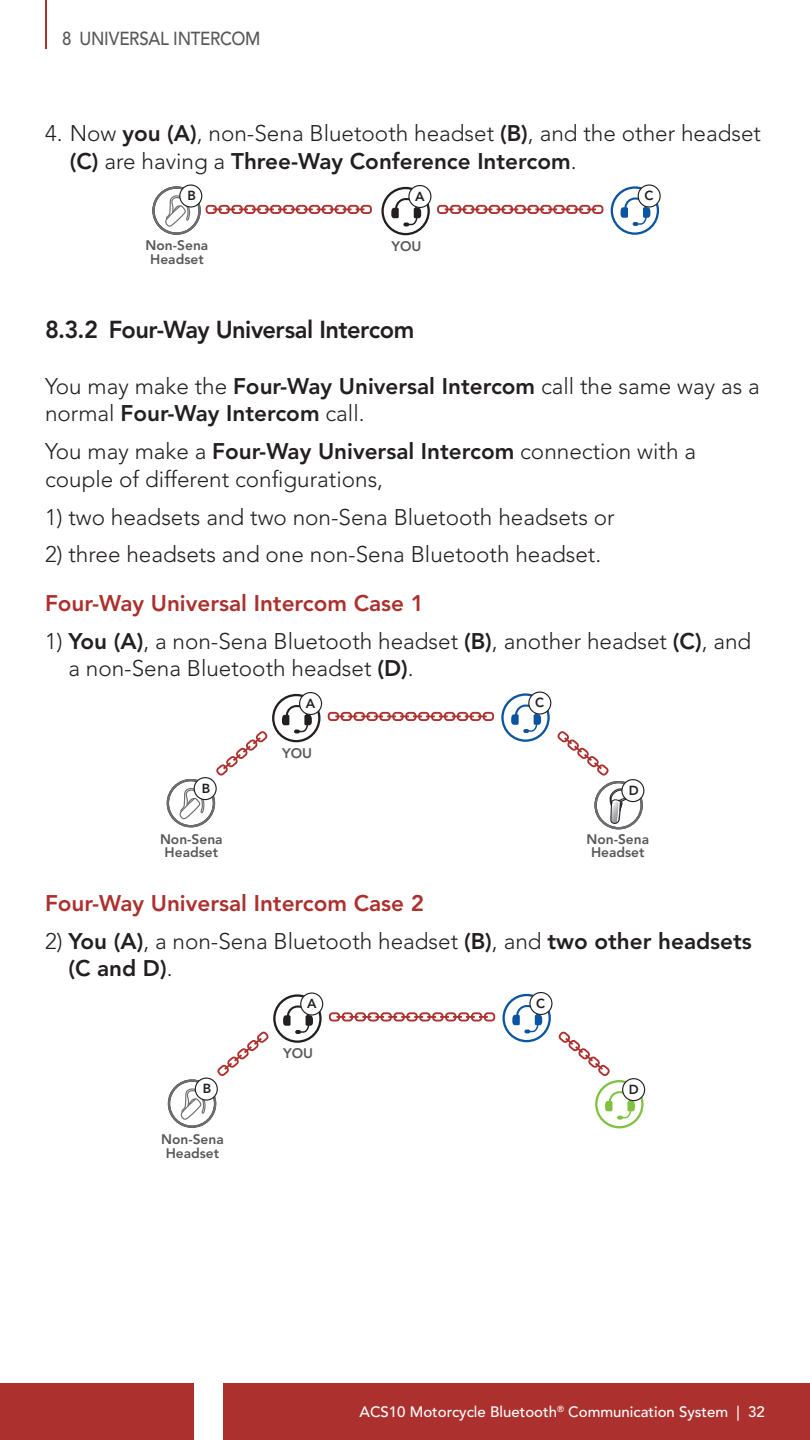
<style>
.page{position:relative;width:810px;height:1440px;background:#fff}
.page>*{position:absolute;margin:0;border:0;box-sizing:border-box;transform-origin:0 0}
.t1{font:800 24.38px "Avenir LT Std";letter-spacing:-.02em;color:#231f20}
.t2{font:300 22.5px/27.5px "Avenir LT Std";color:#231f20}
.t3{font:800 22.5px "Avenir LT Std";color:#ac312e}
.t4{font:500 18.75px "Avenir LT Std";letter-spacing:-.015em;color:#57585a;scale:.9 1}
.t5{font:500 15px "Avenir LT Std";color:#fff}
.t6{font:800 13.75px/13.8px "Avenir LT Std";color:#57585a;text-align:center}
.t7{font:800 13.12px "Avenir LT Std";color:#231f20}
.s1{font-weight:800}
</style>
<div class="page">
<div style="left:0;top:1383px;width:194px;height:57px;background:#ac312e"></div>
<div style="left:223px;top:1383px;width:587px;height:57px;background:#ac312e"></div>
<hr style="left:45px;top:0;width:1px;height:49px;background:#ac312e">
<svg style="left:381px;top:185px;width:50px;height:50px"></svg>
<svg style="left:611px;top:184px;width:50px;height:51px"></svg>
<svg style="left:152px;top:184px;width:50px;height:51px"></svg>
<div style="left:206px;top:205px;width:11px;height:9px;border:2px solid #ac312e;border-radius:3px"></div>
<div style="left:231px;top:205px;width:12px;height:9px;border:2px solid #ac312e;border-radius:3px"></div>
<div style="left:257px;top:205px;width:12px;height:9px;border:2px solid #ac312e;border-radius:3px"></div>
<div style="left:283px;top:205px;width:11px;height:9px;border:2px solid #ac312e;border-radius:3px"></div>
<div style="left:309px;top:205px;width:11px;height:9px;border:2px solid #ac312e;border-radius:3px"></div>
<div style="left:335px;top:205px;width:11px;height:9px;border:2px solid #ac312e;border-radius:3px"></div>
<div style="left:361px;top:205px;width:11px;height:9px;border:2px solid #ac312e;border-radius:3px"></div>
<div style="left:219px;top:205px;width:11px;height:9px;border:2px solid #ac312e;border-radius:3px"></div>
<div style="left:244px;top:205px;width:12px;height:9px;border:2px solid #ac312e;border-radius:3px"></div>
<div style="left:270px;top:205px;width:11px;height:9px;border:2px solid #ac312e;border-radius:3px"></div>
<div style="left:296px;top:205px;width:11px;height:9px;border:2px solid #ac312e;border-radius:3px"></div>
<div style="left:322px;top:205px;width:11px;height:9px;border:2px solid #ac312e;border-radius:3px"></div>
<div style="left:348px;top:205px;width:11px;height:9px;border:2px solid #ac312e;border-radius:3px"></div>
<svg style="left:213px;top:208px;width:152px;height:2px"></svg>
<div style="left:437px;top:205px;width:11px;height:9px;border:2px solid #ac312e;border-radius:3px"></div>
<div style="left:463px;top:205px;width:11px;height:9px;border:2px solid #ac312e;border-radius:3px"></div>
<div style="left:489px;top:205px;width:11px;height:9px;border:2px solid #ac312e;border-radius:3px"></div>
<div style="left:515px;top:205px;width:11px;height:9px;border:2px solid #ac312e;border-radius:3px"></div>
<div style="left:540px;top:205px;width:12px;height:9px;border:2px solid #ac312e;border-radius:3px"></div>
<div style="left:566px;top:205px;width:12px;height:9px;border:2px solid #ac312e;border-radius:3px"></div>
<div style="left:592px;top:205px;width:11px;height:9px;border:2px solid #ac312e;border-radius:3px"></div>
<div style="left:450px;top:205px;width:11px;height:9px;border:2px solid #ac312e;border-radius:3px"></div>
<div style="left:476px;top:205px;width:11px;height:9px;border:2px solid #ac312e;border-radius:3px"></div>
<div style="left:502px;top:205px;width:11px;height:9px;border:2px solid #ac312e;border-radius:3px"></div>
<div style="left:528px;top:205px;width:11px;height:9px;border:2px solid #ac312e;border-radius:3px"></div>
<div style="left:553px;top:205px;width:12px;height:9px;border:2px solid #ac312e;border-radius:3px"></div>
<div style="left:579px;top:205px;width:11px;height:9px;border:2px solid #ac312e;border-radius:3px"></div>
<svg style="left:445px;top:208px;width:151px;height:2px"></svg>
<div style="left:328px;top:712px;width:11px;height:9px;border:2px solid #ac312e;border-radius:3px"></div>
<div style="left:354px;top:712px;width:11px;height:9px;border:2px solid #ac312e;border-radius:3px"></div>
<div style="left:379px;top:712px;width:12px;height:9px;border:2px solid #ac312e;border-radius:3px"></div>
<div style="left:405px;top:712px;width:12px;height:9px;border:2px solid #ac312e;border-radius:3px"></div>
<div style="left:431px;top:712px;width:11px;height:9px;border:2px solid #ac312e;border-radius:3px"></div>
<div style="left:457px;top:712px;width:11px;height:9px;border:2px solid #ac312e;border-radius:3px"></div>
<div style="left:483px;top:712px;width:11px;height:9px;border:2px solid #ac312e;border-radius:3px"></div>
<div style="left:341px;top:712px;width:11px;height:9px;border:2px solid #ac312e;border-radius:3px"></div>
<div style="left:367px;top:712px;width:11px;height:9px;border:2px solid #ac312e;border-radius:3px"></div>
<div style="left:392px;top:712px;width:12px;height:9px;border:2px solid #ac312e;border-radius:3px"></div>
<div style="left:418px;top:712px;width:11px;height:9px;border:2px solid #ac312e;border-radius:3px"></div>
<div style="left:444px;top:712px;width:11px;height:9px;border:2px solid #ac312e;border-radius:3px"></div>
<div style="left:470px;top:712px;width:11px;height:9px;border:2px solid #ac312e;border-radius:3px"></div>
<svg style="left:335px;top:715px;width:152px;height:2px"></svg>
<svg style="left:167px;top:692px;width:155px;height:135px"></svg>
<svg style="left:501px;top:692px;width:143px;height:137px"></svg>
<div style="left:329px;top:1012px;width:11px;height:9px;border:2px solid #ac312e;border-radius:3px"></div>
<div style="left:355px;top:1012px;width:11px;height:9px;border:2px solid #ac312e;border-radius:3px"></div>
<div style="left:381px;top:1012px;width:11px;height:9px;border:2px solid #ac312e;border-radius:3px"></div>
<div style="left:406px;top:1012px;width:12px;height:9px;border:2px solid #ac312e;border-radius:3px"></div>
<div style="left:432px;top:1012px;width:12px;height:9px;border:2px solid #ac312e;border-radius:3px"></div>
<div style="left:458px;top:1012px;width:11px;height:9px;border:2px solid #ac312e;border-radius:3px"></div>
<div style="left:484px;top:1012px;width:11px;height:9px;border:2px solid #ac312e;border-radius:3px"></div>
<div style="left:342px;top:1012px;width:11px;height:9px;border:2px solid #ac312e;border-radius:3px"></div>
<div style="left:368px;top:1012px;width:11px;height:9px;border:2px solid #ac312e;border-radius:3px"></div>
<div style="left:393px;top:1012px;width:12px;height:9px;border:2px solid #ac312e;border-radius:3px"></div>
<div style="left:419px;top:1012px;width:12px;height:9px;border:2px solid #ac312e;border-radius:3px"></div>
<div style="left:445px;top:1012px;width:11px;height:9px;border:2px solid #ac312e;border-radius:3px"></div>
<div style="left:471px;top:1012px;width:11px;height:9px;border:2px solid #ac312e;border-radius:3px"></div>
<svg style="left:337px;top:1016px;width:151px;height:2px"></svg>
<svg style="left:168px;top:992px;width:155px;height:136px"></svg>
<svg style="left:502px;top:992px;width:143px;height:136px"></svg>
<p class="t4" style="left:62px;top:28px;width:222px">8 UN IVERSAL INTERCOM</p>
<p class="t2" style="left:70px;top:120px;width:693px;text-indent:-25px">4. Now <span class="s1">you (A)</span>, non-Sena Bluetooth headset <span class="s1">(B)</span>, and the other headset <span class="s1">(C)</span> are having a <span class="s1">Three-Way Conference Intercom</span>.</p>
<p class="t7" style="left:187px;top:188px;width:10px">B</p>
<p class="t7" style="left:415px;top:189px;width:11px">A</p>
<p class="t7" style="left:644px;top:188px;width:10px">C</p>
<p class="t6" style="left:146px;top:239px;width:64px">Non-Sena</p>
<p class="t6" style="left:391px;top:239px;width:32px">YOU</p>
<p class="t6" style="left:150px;top:253px;width:55px">Headset</p>
<p class="t1" style="left:45px;top:315px;width:371px">8.3.2 Four-Way Universal Intercom</p>
<p class="t2" style="left:45px;top:372px;width:716px">You may make the <span class="s1">Four-Way Universal Intercom</span> call the same way as a normal <span class="s1">Four-Way Intercom</span> call.</p>
<p class="t2" style="left:45px;top:438px;width:653px">You may make a <span class="s1">Four-Way Universal Intercom</span> connection with a couple of different configurations,</p>
<p class="t2" style="left:45px;top:503px;width:571px">1) two headsets and two non-Sena Bluetooth headsets or</p>
<p class="t2" style="left:45px;top:541px;width:558px">2) three headsets and one non-Sena Bluetooth headset.</p>
<p class="t3" style="left:45px;top:590px;width:381px">Four-Way Universal Intercom Case 1</p>
<p class="t2" style="left:68px;top:627px;width:684px;line-height:27px;text-indent:-23px">1) <span class="s1">You (A)</span>, a non-Sena Bluetooth headset <span class="s1">(B)</span>, another headset <span class="s1">(C)</span>, and a non-Sena Bluetooth headset <span class="s1">(D)</span>.</p>
<p class="t7" style="left:306px;top:696px;width:11px">A</p>
<p class="t7" style="left:535px;top:695px;width:10px">C</p>
<p class="t7" style="left:202px;top:781px;width:10px">B</p>
<p class="t6" style="left:160px;top:832px;width:64px">Non-Sena<br>Headset</p>
<p class="t6" style="left:282px;top:746px;width:32px">YOU</p>
<p class="t7" style="left:629px;top:783px;width:11px">D</p>
<p class="t6" style="left:586px;top:832px;width:64px">Non-Sena<br>Headset</p>
<p class="t3" style="left:45px;top:890px;width:381px">Four-Way Universal Intercom Case 2</p>
<p class="t2" style="left:68px;top:928px;width:685px;line-height:27px;text-indent:-23px">2) <span class="s1">You (A)</span>, a non-Sena Bluetooth headset <span class="s1">(B)</span>, and <span class="s1">two other headsets (C and D)</span>.</p>
<p class="t7" style="left:307px;top:996px;width:11px">A</p>
<p class="t7" style="left:536px;top:996px;width:10px">C</p>
<p class="t7" style="left:203px;top:1081px;width:10px">B</p>
<p class="t6" style="left:161px;top:1132px;width:64px">Non-Sena<br>Headset</p>
<p class="t6" style="left:283px;top:1047px;width:32px">YOU</p>
<p class="t7" style="left:629px;top:1082px;width:11px">D</p>
<p class="t5" style="left:359px;top:1403px;width:407px">ACS10 Motorcycle Bluetooth<sup>®</sup> Communication System | 32</p>
</div>
